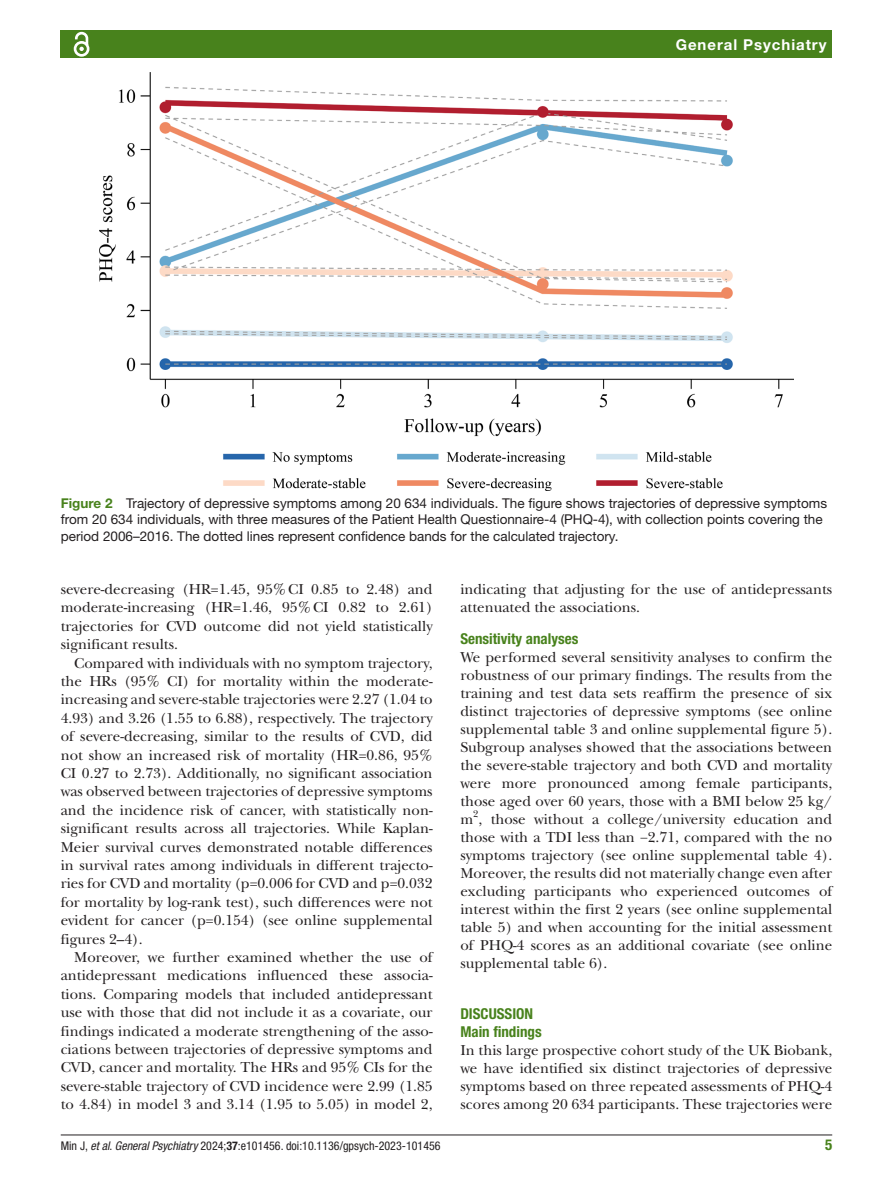
<style>
.page{position:relative;width:893px;height:1191px;background:#fff}
.page>*{position:absolute;margin:0;border:0;box-sizing:border-box;transform-origin:0 0}
.t1{font:15px/18.5px "New Baskerville";color:#231f20;text-align:justify}
.t2{font:700 condensed 15px/18px "Helvetica Neue LT Std";color:#48821c}
.t3{font:700 15px "Helvetica Neue LT Std";letter-spacing:.065em;color:#fff}
.t4{font:13.5px/16.2px "Helvetica Neue LT Std";color:#231f20}
.t5{font:condensed 12px "Helvetica Neue LT Std";color:#231f20}
.t6{font:9.9px "New Baskerville";color:#231f20}
.s1{font-weight:700;color:#48821c}
.s2{font-style:italic}
.s3{font-weight:700}
</style>
<div class="page">
<hr style="left:61px;top:1134px;width:771px;height:1px;background:#231f20">
<div style="left:61px;top:31px;width:771px;height:27px;background:#48821c"></div>
<svg style="left:73px;top:31px;width:17px;height:26px"></svg>
<img style="left:99px;top:73px;width:695px;height:417px">
<p class="t3" style="left:676px;top:35px;width:152px">General Psychiatry</p>
<p class="t4" style="left:61px;top:495px;width:768px"><span class="s1">Figure 2</span> Trajectory of depressive symptoms among 20 634 individuals. The figure shows trajectories of depressive symptoms from 20 634 individuals, with three measures of the Patient Health Questionnaire-4 (PHQ-4), with collection points covering the period 2006–2016. The dotted lines represent confidence bands for the calculated trajectory.</p>
<p class="t1" style="left:61px;top:580px;width:373px">severe-decreasing (HR=1.45, 95%CI 0.85 to 2.48) and moderate-increasing (HR=1.46, 95%CI 0.82 to 2.61) trajectories for CVD outcome did not yield statistically significant results.</p>
<p class="t1" style="left:61px;top:653px;width:373px;text-indent:14px">Compared with individuals with no symptom trajectory, the HRs (95% CI) for mortality within the moderate&shy;increasing and severe-stable trajectories were 2.27 (1.04 to 4.93) and 3.26 (1.55 to 6.88), respectively. The trajectory of severe-decreasing, similar to the results of CVD, did not show an increased risk of mortality (HR=0.86, 95% CI 0.27 to 2.73). Additionally, no significant association was observed between trajectories of depressive symptoms and the incidence risk of cancer, with statistically non&shy;significant results across all trajectories. While Kaplan-Meier survival curves demonstrated notable differences in survival rates among individuals in different trajecto&shy;ries for CVD and mortality (p=0.006 for CVD and p=0.032 for mortality by log-rank test), such differences were not evident for cancer (p=0.154) (see online supplemental figures 2–4).</p>
<p class="t1" style="left:61px;top:948px;width:373px;text-indent:14px">Moreover, we further examined whether the use of antidepressant medications influenced these associa&shy;tions. Comparing models that included antidepressant use with those that did not include it as a covariate, our findings indicated a moderate strengthening of the asso&shy;ciations between trajectories of depressive symptoms and CVD, cancer and mortality. The HRs and 95% CIs for the severe-stable trajectory of CVD incidence were 2.99 (1.85 to 4.84) in model 3 and 3.14 (1.95 to 5.05) in model 2,</p>
<p class="t1" style="left:460px;top:580px;width:373px;line-height:18px">indicating that adjusting for the use of antidepressants attenuated the associations.</p>
<p class="t2" style="left:460px;top:629px;width:119px">Sensitivity analyses</p>
<p class="t1" style="left:460px;top:648px;width:373px;line-height:18px">We performed several sensitivity analyses to confirm the robustness of our primary findings. The results from the training and test data sets reaffirm the presence of six distinct trajectories of depressive symptoms (see online supplemental table 3 and online supplemental figure 5).<br>Subgroup analyses showed that the associations between the severe-stable trajectory and both CVD and mortality were more pronounced among female participants, those aged over 60 years, those with a BMI below 25 kg/ m , those without a college/university education and</p>
<p class="t6" style="left:473px;top:808px;width:7px">2</p>
<p class="t1" style="left:460px;top:828px;width:373px;line-height:18px">those with a TDI less than −2.71, compared with the no symptoms trajectory (see online supplemental table 4).<br>Moreover, the results did not materially change even after excluding participants who experienced outcomes of interest within the first 2 years (see online supplemental table 5) and when accounting for the initial assessment of PHQ-4 scores as an additional covariate (see online supplemental table 6).</p>
<p class="t2" style="left:460px;top:1004px;width:83px">Discussion<br>Main findings</p>
<p class="t1" style="left:460px;top:1041px;width:373px;line-height:18px">In this large prospective cohort study of the UK Biobank, we have identified six distinct trajectories of depressive symptoms based on three repeated assessments of PHQ-4 scores among 20 634 participants. These trajectories were</p>
<p class="t5" style="left:61px;top:1138px;width:381px">Min J, <span class="s2">et al</span>. <span class="s2">General Psychiatry</span> 2024;<span class="s3">37</span>:e101456. doi:10.1136/gpsych-2023-101456</p>
<p class="t2" style="left:825px;top:1135px;width:9px">5</p>
</div>
